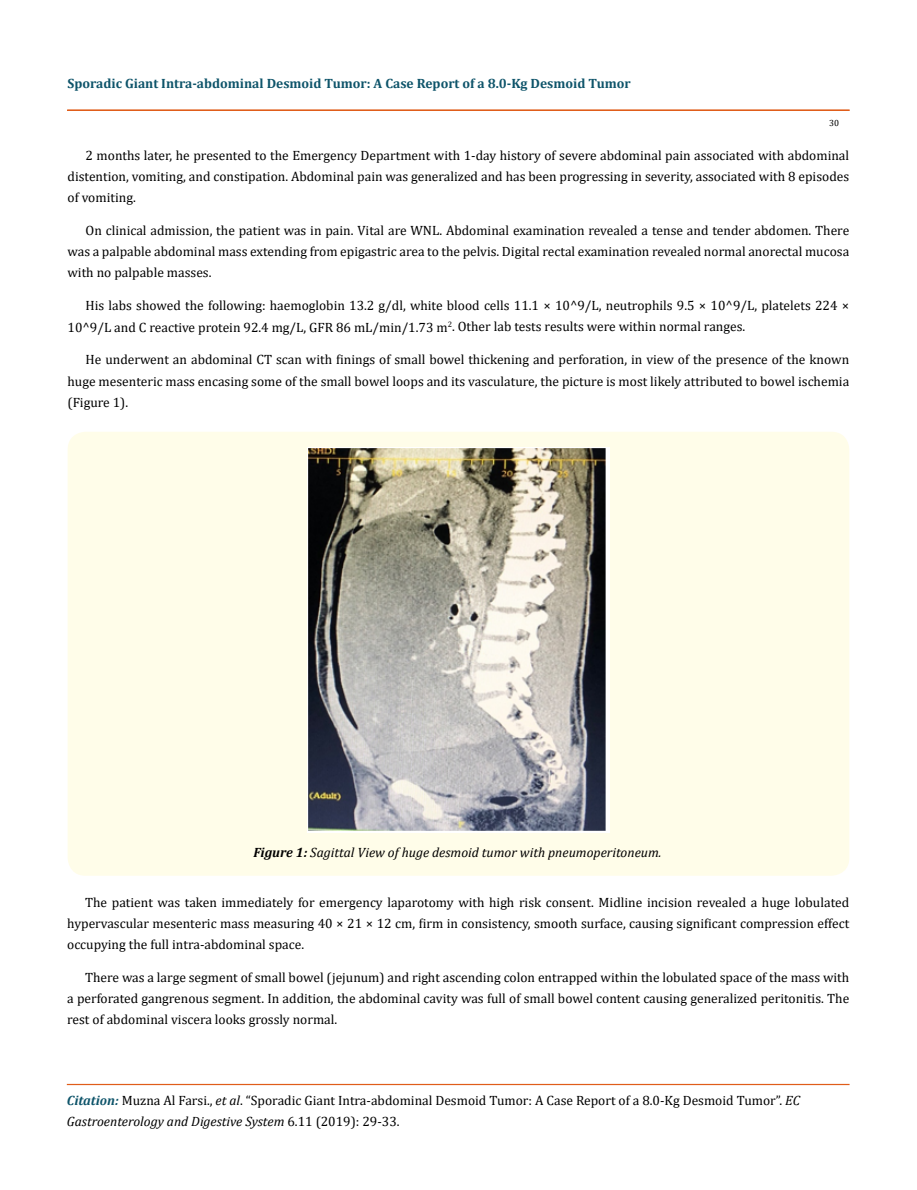
<style>
.page{position:relative;width:917px;height:1190px;background:#fff}
.page>*{position:absolute;margin:0;border:0;box-sizing:border-box;transform-origin:0 0}
.t1{font:13.5px/21px "Cambria";color:#000;text-align:justify}
.t2{font:700 13.5px "Cambria";color:#0e546a}
.t3{font:italic 13.5px "Cambria";color:#000}
.t4{font:9px "Cambria";color:#000}
.s1{font-weight:700}
.s2{font-weight:700;font-style:italic;color:#0e546a}
.s3{font-style:italic}
</style>
<div class="page">
<div style="left:67px;top:110px;width:782px;height:1px;border:1px solid #e05d1a"></div>
<div style="left:67px;top:1084px;width:782px;height:1px;border:1px solid #e05d1a"></div>
<div style="left:68px;top:432px;width:781px;height:443px;background:#fffde9;border-radius:18px"></div>
<img style="left:308px;top:447px;width:301px;height:385px">
<p class="t2" style="left:68px;top:74px;width:565px">Sporadic Giant Intra-abdominal Desmoid Tumor: A Case Report of a 8.0-Kg Desmoid Tumor</p>
<p class="t4" style="left:829px;top:117px;width:11px">30</p>
<p class="t1" style="left:68px;top:145px;width:783px;text-indent:18px">2 months later, he presented to the Emergency Department with 1-day history of severe abdominal pain associated with abdominal distention, vomiting, and constipation. Abdominal pain was generalized and has been progressing in severity, associated with 8 episodes of vomiting.</p>
<p class="t1" style="left:68px;top:220px;width:783px;text-indent:18px">On clinical admission, the patient was in pain. Vital are WNL. Abdominal examination revealed a tense and tender abdomen. There was a palpable abdominal mass extending from epigastric area to the pelvis. Digital rectal examination revealed normal anorectal mucosa with no palpable masses.</p>
<p class="t1" style="left:68px;top:295px;width:783px;text-indent:18px">His labs showed the following: haemoglobin 13.2 g/dl, white blood cells 11.1 × 10^9/L, neutrophils 9.5 × 10^9/L, platelets 224 ×<br>10^9/L and C reactive protein 92.4 mg/L, GFR 86 mL/min/1.73 m<sup>2</sup>. Other lab tests results were within normal ranges.</p>
<p class="t1" style="left:68px;top:349px;width:783px;text-indent:18px">He underwent an abdominal CT scan with finings of small bowel thickening and perforation, in view of the presence of the known huge mesenteric mass encasing some of the small bowel loops and its vasculature, the picture is most likely attributed to bowel ischemia (Figure 1).</p>
<p class="t3" style="left:253px;top:843px;width:409px"><span class="s1">Figure 1:</span> Sagittal View of huge desmoid tumor with pneumoperitoneum.</p>
<p class="t1" style="left:67px;top:891px;width:783px;text-indent:18px">The patient was taken immediately for emergency laparotomy with high risk consent. Midline incision revealed a huge lobulated hypervascular mesenteric mass measuring 40 × 21 × 12 cm, firm in consistency, smooth surface, causing significant compression effect occupying the full intra-abdominal space.</p>
<p class="t1" style="left:67px;top:966px;width:783px;text-indent:18px">There was a large segment of small bowel (jejunum) and right ascending colon entrapped within the lobulated space of the mass with a perforated gangrenous segment. In addition, the abdominal cavity was full of small bowel content causing generalized peritonitis. The rest of abdominal viscera looks grossly normal.</p>
<p class="t1" style="left:67px;top:1089px;width:734px"><span class="s2">Citation:</span> Muzna Al Farsi., <span class="s3">et al</span>. “Sporadic Giant Intra-abdominal Desmoid Tumor: A Case Report of a 8.0-Kg Desmoid Tumor”. <span class="s3">EC<br>Gastroenterology and Digestive System</span> 6.11 (2019): 29-33.</p>
</div>
